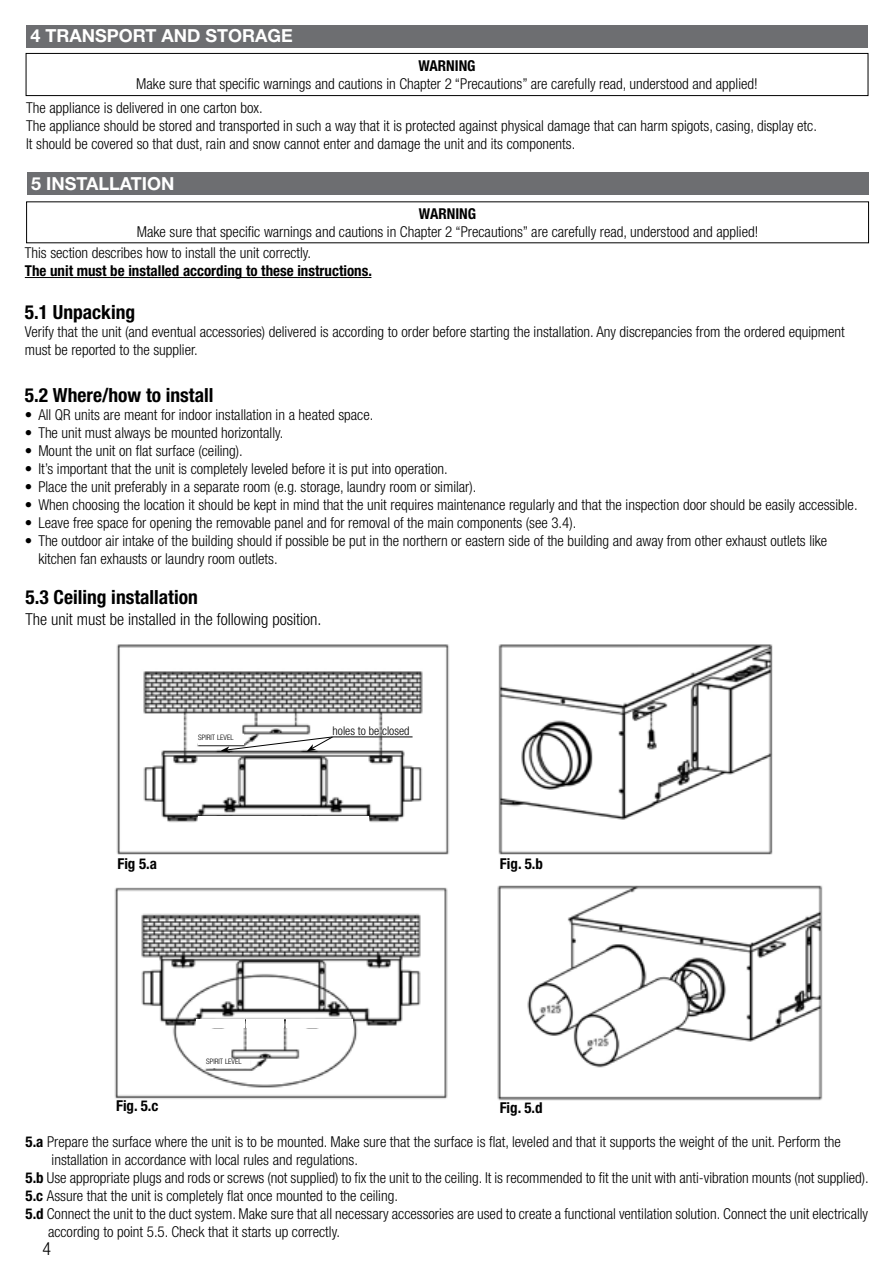
<style>
.page{position:relative;width:893px;height:1263px;background:#fff}
.page>*{position:absolute;margin:0;border:0;box-sizing:border-box;transform-origin:0 0}
.t1{font:700 condensed 19.5px "Helvetica Neue LT Std";color:#000}
.t2{font:700 18px "Helvetica Neue LT Std";color:#fff}
.t3{font:300 condensed 18px "Helvetica Neue LT Std";color:#000}
.t4{font:300 condensed 16.5px "Helvetica Neue LT Std";color:#000}
.t5{font:300 condensed 15px/18px "Helvetica Neue LT Std";color:#000}
.t6{font:700 condensed 15px "Helvetica Neue LT Std";color:#000}
.t7{font:300 condensed 12px "Helvetica Neue LT Std";color:#000}
.t8{font:300 condensed 7.5px "Helvetica Neue LT Std";color:#000}
.s1{font-weight:700}
</style>
<div class="page">
<div style="left:26px;top:26px;width:842px;height:22px;background:#6d6e71"></div>
<div style="left:27px;top:173px;width:841px;height:22px;background:#6d6e71"></div>
<hr style="left:25px;top:277px;width:346px;height:1px;background:#000">
<div style="left:26px;top:53px;width:842px;height:43px;border:1px solid #000"></div>
<img style="left:116px;top:644px;width:657px;height:211px">
<div style="left:198px;top:735px;width:46px;height:10px;background:#fff"></div>
<svg style="left:221px;top:736px;width:112px;height:17px"></svg>
<hr style="left:333px;top:737px;width:80px;height:1px;background:#000">
<div style="left:198px;top:816px;width:171px;height:9px;background:#fff"></div>
<div style="left:599px;top:659px;width:49px;height:27px;background:#fff"></div>
<img style="left:114px;top:887px;width:334px;height:212px">
<div style="left:206px;top:1059px;width:43px;height:8px;background:#fff"></div>
<div style="left:196px;top:1019px;width:49px;height:9px;background:#fff"></div>
<div style="left:287px;top:1019px;width:66px;height:9px;background:#fff"></div>
<img style="left:497px;top:885px;width:326px;height:216px">
<div style="left:732px;top:904px;width:41px;height:25px;background:#fff"></div>
<div style="left:246px;top:1019px;width:37px;height:9px;background:#fff"></div>
<p class="t2" style="left:30px;top:25px;width:262px">4 TRANSPORT AND STORAGE</p>
<p class="t6" style="left:418px;top:56px;width:59px">WARNING</p>
<p class="t5" style="left:136px;top:74px;width:623px">Make sure that specific warnings and cautions in Chapter 2 “Precautions” are carefully read, understood and applied!</p>
<p class="t5" style="left:26px;top:99px;width:792px">The appliance is delivered in one carton box.<br>The appliance should be stored and transported in such a way that it is protected against physical damage that can harm spigots, casing, display etc.<br>It should be covered so that dust, rain and snow cannot enter and damage the unit and its components.</p>
<p class="t2" style="left:31px;top:172px;width:142px">5 INSTALLATION</p>
<p class="t6" style="left:419px;top:204px;width:59px">WARNING</p>
<p class="t5" style="left:137px;top:222px;width:623px">Make sure that specific warnings and cautions in Chapter 2 “Precautions” are carefully read, understood and applied!</p>
<p class="t5" style="left:25px;top:244px;width:288px">This section describes how to install the unit correctly.</p>
<p class="t6" style="left:25px;top:262px;width:349px">The unit must be installed according to these instructions.</p>
<h1 class="t1" style="left:25px;top:300px;width:112px">5.1 Unpacking</h1>
<p class="t5" style="left:25px;top:323px;width:821px">Verify that the unit (and eventual accessories) delivered is according to order before starting the installation. Any discrepancies from the ordered equipment must be reported to the supplier.</p>
<h1 class="t1" style="left:25px;top:383px;width:190px">5.2 Where/how to install</h1>
<p class="t5" style="left:25px;top:406px;width:350px">• All QR units are meant for indoor installation in a heated space.</p>
<p class="t5" style="left:25px;top:424px;width:260px">• The unit must always be mounted horizontally.</p>
<p class="t5" style="left:25px;top:442px;width:220px">• Mount the unit on flat surface (ceiling).</p>
<p class="t5" style="left:25px;top:460px;width:424px">• It’s important that the unit is completely leveled before it is put into operation.</p>
<p class="t5" style="left:25px;top:478px;width:453px">• Place the unit preferably in a separate room (e.g. storage, laundry room or similar).</p>
<p class="t5" style="left:25px;top:496px;width:834px">• When choosing the location it should be kept in mind that the unit requires maintenance regularly and that the inspection door should be easily accessible.</p>
<p class="t5" style="left:25px;top:514px;width:553px">• Leave free space for opening the removable panel and for removal of the main components (see 3.4).</p>
<p class="t5" style="left:38px;top:532px;width:790px;text-indent:-14px">• The outdoor air intake of the building should if possible be put in the northern or eastern side of the building and away from other exhaust outlets like kitchen fan exhausts or laundry room outlets.</p>
<h1 class="t1" style="left:26px;top:585px;width:174px">5.3 Ceiling installation</h1>
<p class="t4" style="left:26px;top:610px;width:298px">The unit must be installed in the following position.</p>
<p class="t8" style="left:198px;top:733px;width:37px">SPIRIT LEVEL</p>
<p class="t7" style="left:333px;top:724px;width:78px">holes to be closed</p>
<p class="t6" style="left:117px;top:855px;width:41px">Fig 5.a</p>
<p class="t6" style="left:500px;top:855px;width:44px">Fig. 5.b</p>
<p class="t8" style="left:206px;top:1057px;width:37px">SPIRIT LEVEL</p>
<p class="t6" style="left:116px;top:1097px;width:44px">Fig. 5.c</p>
<p class="t6" style="left:500px;top:1099px;width:44px">Fig. 5.d</p>
<p class="t5" style="left:26px;top:1133px;width:817px"><span class="s1">5.a</span> Prepare the surface where the unit is to be mounted. Make sure that the surface is flat, leveled and that it supports the weight of the unit. Perform the</p>
<p class="t5" style="left:52px;top:1151px;width:308px">installation in accordance with local rules and regulations.</p>
<p class="t5" style="left:26px;top:1169px;width:845px"><span class="s1">5.b</span> Use appropriate plugs and rods or screws (not supplied) to fix the unit to the ceiling. It is recommended to fit the unit with anti-vibration mounts (not supplied).</p>
<p class="t5" style="left:26px;top:1187px;width:374px"><span class="s1">5.c</span> Assure that the unit is completely flat once mounted to the ceiling.</p>
<p class="t5" style="left:26px;top:1205px;width:844px"><span class="s1">5.d</span> Connect the unit to the duct system. Make sure that all necessary accessories are used to create a functional ventilation solution. Connect the unit electrically</p>
<p class="t5" style="left:48px;top:1223px;width:293px">according to point 5.5. Check that it starts up correctly.</p>
<p class="t3" style="left:42px;top:1238px;width:10px">4</p>
</div>
